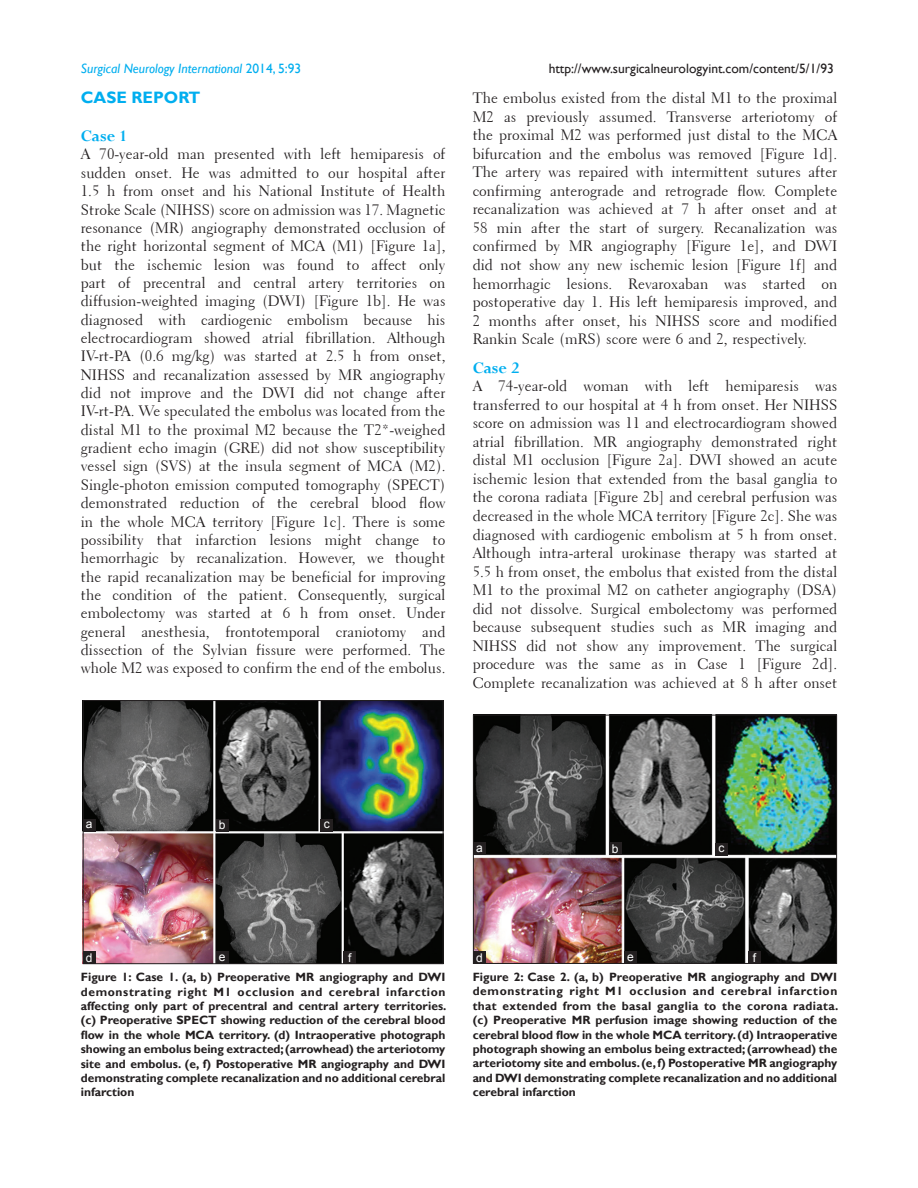
<style>
.page{position:relative;width:918px;height:1188px;background:#fff}
.page>*{position:absolute;margin:0;border:0;box-sizing:border-box;transform-origin:0 0}
.t1{font:700 18px "Perpetua";color:#00aeef}
.t2{font:700 16.5px "Gill Sans";color:#00aeef}
.TX{font:15px/18.6px "Transitional 521 BT Roman A";color:#231f20;text-align:justify}
.t3{font:13.5px "Gill Sans";color:#231f20}
.t4{font:italic 13.5px "Gill Sans";color:#00aeef}
.FGC{font:700 12px/14.4px "Gill Sans";color:#231f20;text-align:justify}
.LABEL{font:12px "Arial";color:#fff}
.s1{font-style:normal}
</style>
<div class="page">
<img style="left:85px;top:702px;width:356px;height:260px">
<div style="left:83px;top:700px;width:360px;height:264px;border:1px solid #231f20"></div>
<div style="left:83px;top:951px;width:13px;height:13px;background:#231f20"></div>
<div style="left:321px;top:819px;width:12px;height:12px;background:#231f20"></div>
<div style="left:216px;top:819px;width:13px;height:12px;background:#231f20"></div>
<div style="left:344px;top:951px;width:12px;height:13px;background:#231f20"></div>
<div style="left:83px;top:819px;width:13px;height:12px;background:#231f20"></div>
<div style="left:216px;top:951px;width:13px;height:13px;background:#231f20"></div>
<img style="left:475px;top:717px;width:360px;height:245px">
<div style="left:473px;top:715px;width:364px;height:249px;border:1px solid #231f20"></div>
<div style="left:473px;top:951px;width:13px;height:13px;background:#231f20"></div>
<div style="left:715px;top:843px;width:13px;height:12px;background:#231f20"></div>
<div style="left:609px;top:843px;width:13px;height:12px;background:#231f20"></div>
<div style="left:748px;top:951px;width:13px;height:13px;background:#231f20"></div>
<div style="left:473px;top:842px;width:13px;height:13px;background:#231f20"></div>
<div style="left:624px;top:951px;width:13px;height:13px;background:#231f20"></div>
<p class="t4" style="left:81px;top:61px;width:222px">Surgical Neurology International <span class="s1">2014, 5:93</span></p>
<p class="t3" style="left:549px;top:61px;width:287px">http://www.surgicalneurologyint.com/content/5/1/93</p>
<h1 class="t2" style="left:81px;top:88px;width:121px">CASE REPORT</h1>
<h2 class="t1" style="left:81px;top:125px;width:48px">Case 1</h2>
<p class="TX" style="left:81px;top:145px;width:366px">A 70‑year‑old man presented with left hemiparesis of sudden onset. He was admitted to our hospital after 1.5 h from onset and his National Institute of Health Stroke Scale (NIHSS) score on admission was 17. Magnetic resonance (MR) angiography demonstrated occlusion of the right horizontal segment of MCA (M1) [Figure 1a], but the ischemic lesion was found to affect only part of precentral and central artery territories on diffusion‑weighted imaging (DWI) [Figure 1b]. He was diagnosed with cardiogenic embolism because his electrocardiogram showed atrial fibrillation. Although IV‑rt‑PA (0.6 mg/kg) was started at 2.5 h from onset, NIHSS and recanalization assessed by MR angiography did not improve and the DWI did not change after IV‑rt‑PA. We speculated the embolus was located from the distal M1 to the proximal M2 because the T2*‑weighed gradient echo imagin (GRE) did not show susceptibility vessel sign (SVS) at the insula segment of MCA (M2).<br>Single‑photon emission computed tomography (SPECT) demonstrated reduction of the cerebral blood flow in the whole MCA territory [Figure 1c]. There is some possibility that infarction lesions might change to hemorrhagic by recanalization. However, we thought the rapid recanalization may be beneficial for improving the condition of the patient. Consequently, surgical embolectomy was started at 6 h from onset. Under general anesthesia, frontotemporal craniotomy and dissection of the Sylvian fissure were performed. The whole M2 was exposed to confirm the end of the embolus.</p>
<p class="TX" style="left:473px;top:89px;width:366px">The embolus existed from the distal M1 to the proximal M2 as previously assumed. Transverse arteriotomy of the proximal M2 was performed just distal to the MCA bifurcation and the embolus was removed [Figure 1d].<br>The artery was repaired with intermittent sutures after confirming anterograde and retrograde flow. Complete recanalization was achieved at 7 h after onset and at 58 min after the start of surgery. Recanalization was confirmed by MR angiography [Figure 1e], and DWI did not show any new ischemic lesion [Figure 1f] and hemorrhagic lesions. Revaroxaban was started on postoperative day 1. His left hemiparesis improved, and 2 months after onset, his NIHSS score and modified Rankin Scale (mRS) score were 6 and 2, respectively.</p>
<h2 class="t1" style="left:473px;top:356px;width:48px">Case 2</h2>
<p class="TX" style="left:473px;top:377px;width:366px">A 74‑year‑old woman with left hemiparesis was transferred to our hospital at 4 h from onset. Her NIHSS score on admission was 11 and electrocardiogram showed atrial fibrillation. MR angiography demonstrated right distal M1 occlusion [Figure 2a]. DWI showed an acute ischemic lesion that extended from the basal ganglia to the corona radiata [Figure 2b] and cerebral perfusion was decreased in the whole MCA territory [Figure 2c]. She was diagnosed with cardiogenic embolism at 5 h from onset.<br>Although intra‑arteral urokinase therapy was started at 5.5 h from onset, the embolus that existed from the distal M1 to the proximal M2 on catheter angiography (DSA) did not dissolve. Surgical embolectomy was performed because subsequent studies such as MR imaging and NIHSS did not show any improvement. The surgical procedure was the same as in Case 1 [Figure 2d].<br>Complete recanalization was achieved at 8 h after onset</p>
<p class="LABEL" style="left:86px;top:816px;width:8px">a</p>
<p class="LABEL" style="left:219px;top:817px;width:8px">b</p>
<p class="LABEL" style="left:324px;top:816px;width:7px">c</p>
<p class="LABEL" style="left:476px;top:840px;width:8px">a</p>
<p class="LABEL" style="left:612px;top:841px;width:8px">b</p>
<p class="LABEL" style="left:719px;top:840px;width:7px">c</p>
<p class="LABEL" style="left:86px;top:950px;width:8px">d</p>
<p class="LABEL" style="left:219px;top:949px;width:8px">e</p>
<p class="LABEL" style="left:348px;top:950px;width:5px">f</p>
<p class="LABEL" style="left:476px;top:950px;width:8px">d</p>
<p class="LABEL" style="left:627px;top:948px;width:8px">e</p>
<p class="LABEL" style="left:753px;top:950px;width:5px">f</p>
<p class="FGC" style="left:81px;top:970px;width:367px">Figure 1: Case 1. (a, b) Preoperative MR angiography and DWI demonstrating right M1 occlusion and cerebral infarction affecting only part of precentral and central artery territories. (c) Preoperative SPECT showing reduction of the cerebral blood flow in the whole MCA territory. (d) Intraoperative photograph showing an embolus being extracted; (arrowhead) the arteriotomy site and embolus. (e, f) Postoperative MR angiography and DWI demonstrating complete recanalization and no additional cerebral infarction</p>
<p class="FGC" style="left:473px;top:970px;width:367px">Figure 2: Case 2. (a, b) Preoperative MR angiography and DWI demonstrating right M1 occlusion and cerebral infarction that extended from the basal ganglia to the corona radiata. (c) Preoperative MR perfusion image showing reduction of the cerebral blood flow in the whole MCA territory. (d) Intraoperative photograph showing an embolus being extracted; (arrowhead) the arteriotomy site and embolus. (e, f) Postoperative MR angiography and DWI demonstrating complete recanalization and no additional cerebral infarction</p>
</div>
